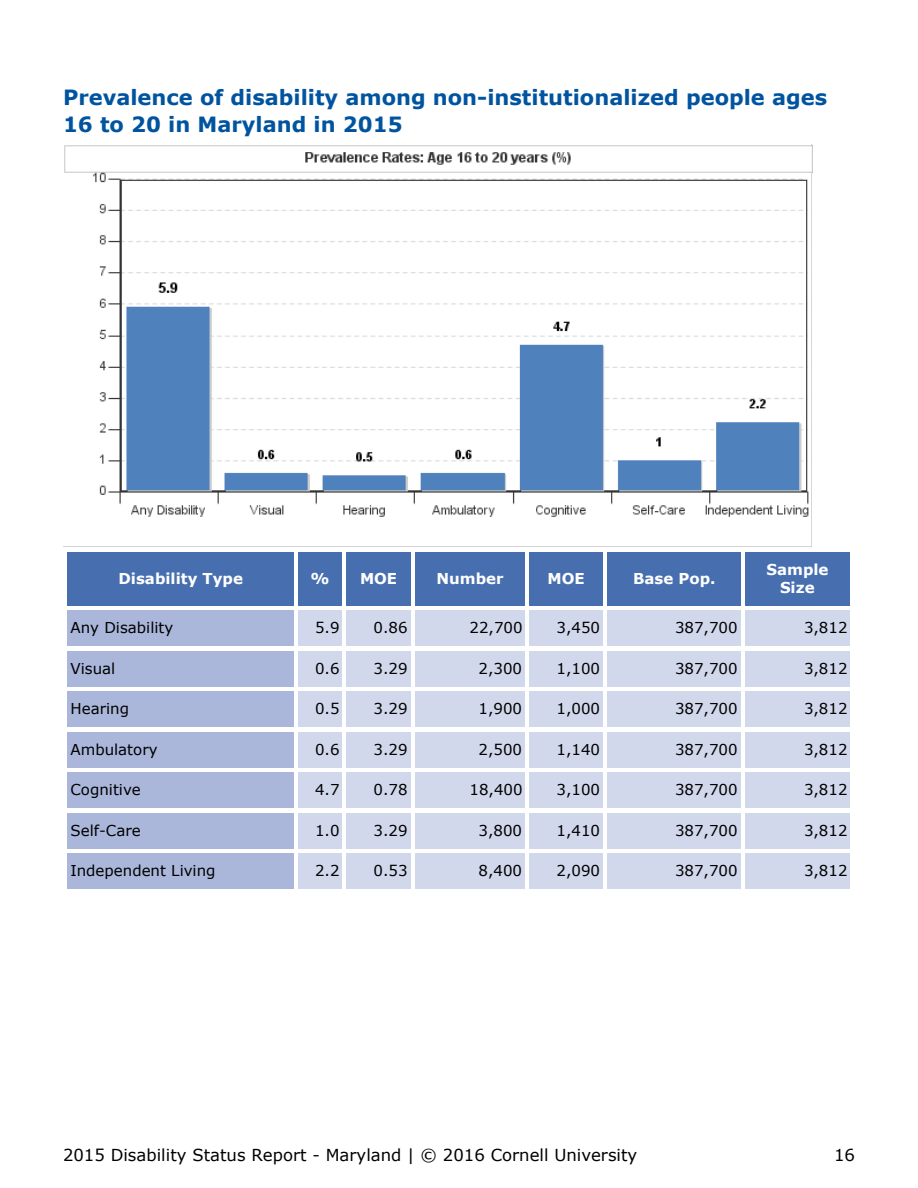
<style>
.page{position:relative;width:918px;height:1188px;background:#fff}
.page>*{position:absolute;margin:0;border:0;box-sizing:border-box;transform-origin:0 0}
.t1{font:700 21px/27px "Verdana";color:#00549f}
.t2{font:16.5px "Verdana";color:#000}
.t3{font:15px "Verdana";color:#000}
.t4{font:700 15px/18px "Verdana";color:#fff;text-align:center}
</style>
<div class="page">
<img style="left:63px;top:144px;width:750px;height:403px">
<div style="left:68px;top:552px;width:226px;height:54px;background:#476fb0"></div>
<div style="left:298px;top:552px;width:44px;height:54px;background:#476fb0"></div>
<div style="left:346px;top:552px;width:65px;height:54px;background:#476fb0"></div>
<div style="left:416px;top:552px;width:109px;height:54px;background:#476fb0"></div>
<div style="left:530px;top:552px;width:73px;height:54px;background:#476fb0"></div>
<div style="left:608px;top:552px;width:133px;height:54px;background:#476fb0"></div>
<div style="left:746px;top:552px;width:104px;height:54px;background:#476fb0"></div>
<div style="left:68px;top:610px;width:226px;height:36px;background:#aab7db"></div>
<div style="left:298px;top:610px;width:44px;height:36px;background:#d2d8ec"></div>
<div style="left:346px;top:610px;width:65px;height:36px;background:#d2d8ec"></div>
<div style="left:416px;top:610px;width:109px;height:36px;background:#d2d8ec"></div>
<div style="left:530px;top:610px;width:73px;height:36px;background:#d2d8ec"></div>
<div style="left:608px;top:610px;width:133px;height:36px;background:#d2d8ec"></div>
<div style="left:746px;top:610px;width:104px;height:36px;background:#d2d8ec"></div>
<div style="left:68px;top:651px;width:226px;height:36px;background:#aab7db"></div>
<div style="left:298px;top:651px;width:44px;height:36px;background:#d2d8ec"></div>
<div style="left:346px;top:651px;width:65px;height:36px;background:#d2d8ec"></div>
<div style="left:416px;top:651px;width:109px;height:36px;background:#d2d8ec"></div>
<div style="left:530px;top:651px;width:73px;height:36px;background:#d2d8ec"></div>
<div style="left:608px;top:651px;width:133px;height:36px;background:#d2d8ec"></div>
<div style="left:746px;top:651px;width:104px;height:36px;background:#d2d8ec"></div>
<div style="left:68px;top:692px;width:226px;height:36px;background:#aab7db"></div>
<div style="left:298px;top:692px;width:44px;height:36px;background:#d2d8ec"></div>
<div style="left:346px;top:692px;width:65px;height:36px;background:#d2d8ec"></div>
<div style="left:416px;top:692px;width:109px;height:36px;background:#d2d8ec"></div>
<div style="left:530px;top:692px;width:73px;height:36px;background:#d2d8ec"></div>
<div style="left:608px;top:692px;width:133px;height:36px;background:#d2d8ec"></div>
<div style="left:746px;top:692px;width:104px;height:36px;background:#d2d8ec"></div>
<div style="left:68px;top:732px;width:226px;height:36px;background:#aab7db"></div>
<div style="left:298px;top:732px;width:44px;height:36px;background:#d2d8ec"></div>
<div style="left:346px;top:732px;width:65px;height:36px;background:#d2d8ec"></div>
<div style="left:416px;top:732px;width:109px;height:36px;background:#d2d8ec"></div>
<div style="left:530px;top:732px;width:73px;height:36px;background:#d2d8ec"></div>
<div style="left:608px;top:732px;width:133px;height:36px;background:#d2d8ec"></div>
<div style="left:746px;top:732px;width:104px;height:36px;background:#d2d8ec"></div>
<div style="left:68px;top:772px;width:226px;height:36px;background:#aab7db"></div>
<div style="left:298px;top:772px;width:44px;height:36px;background:#d2d8ec"></div>
<div style="left:346px;top:772px;width:65px;height:36px;background:#d2d8ec"></div>
<div style="left:416px;top:772px;width:109px;height:36px;background:#d2d8ec"></div>
<div style="left:530px;top:772px;width:73px;height:36px;background:#d2d8ec"></div>
<div style="left:608px;top:772px;width:133px;height:36px;background:#d2d8ec"></div>
<div style="left:746px;top:772px;width:104px;height:36px;background:#d2d8ec"></div>
<div style="left:68px;top:813px;width:226px;height:36px;background:#aab7db"></div>
<div style="left:298px;top:813px;width:44px;height:36px;background:#d2d8ec"></div>
<div style="left:346px;top:813px;width:65px;height:36px;background:#d2d8ec"></div>
<div style="left:416px;top:813px;width:109px;height:36px;background:#d2d8ec"></div>
<div style="left:530px;top:813px;width:73px;height:36px;background:#d2d8ec"></div>
<div style="left:608px;top:813px;width:133px;height:36px;background:#d2d8ec"></div>
<div style="left:746px;top:813px;width:104px;height:36px;background:#d2d8ec"></div>
<div style="left:68px;top:854px;width:226px;height:36px;background:#aab7db"></div>
<div style="left:298px;top:854px;width:44px;height:36px;background:#d2d8ec"></div>
<div style="left:346px;top:854px;width:65px;height:36px;background:#d2d8ec"></div>
<div style="left:416px;top:854px;width:109px;height:36px;background:#d2d8ec"></div>
<div style="left:530px;top:854px;width:73px;height:36px;background:#d2d8ec"></div>
<div style="left:608px;top:854px;width:133px;height:36px;background:#d2d8ec"></div>
<div style="left:746px;top:854px;width:104px;height:36px;background:#d2d8ec"></div>
<h1 class="t1" style="left:63px;top:86px;width:766px">Prevalence of disability among non-institutionalized people ages<br>16 to 20 in Maryland in 2015</h1>
<p class="t4" style="left:118px;top:570px;width:126px">Disability Type</p>
<p class="t4" style="left:310px;top:570px;width:21px">%</p>
<p class="t4" style="left:360px;top:570px;width:39px">MOE</p>
<p class="t4" style="left:436px;top:570px;width:69px">Number</p>
<p class="t4" style="left:548px;top:570px;width:39px">MOE</p>
<p class="t4" style="left:633px;top:570px;width:84px">Base Pop.</p>
<p class="t4" style="left:766px;top:561px;width:64px">Sample<br>Size</p>
<p class="t3" style="left:70px;top:622px;width:104px">Any Disability</p>
<p class="t3" style="left:315px;top:622px;width:26px">5.9</p>
<p class="t3" style="left:374px;top:622px;width:36px">0.86</p>
<p class="t3" style="left:470px;top:622px;width:55px">22,700</p>
<p class="t3" style="left:556px;top:622px;width:45px">3,450</p>
<p class="t3" style="left:675px;top:622px;width:64px">387,700</p>
<p class="t3" style="left:804px;top:622px;width:45px">3,812</p>
<p class="t3" style="left:70px;top:662px;width:46px">Visual</p>
<p class="t3" style="left:315px;top:662px;width:26px">0.6</p>
<p class="t3" style="left:374px;top:662px;width:36px">3.29</p>
<p class="t3" style="left:478px;top:662px;width:45px">2,300</p>
<p class="t3" style="left:556px;top:662px;width:45px">1,100</p>
<p class="t3" style="left:675px;top:662px;width:64px">387,700</p>
<p class="t3" style="left:804px;top:662px;width:45px">3,812</p>
<p class="t3" style="left:70px;top:703px;width:60px">Hearing</p>
<p class="t3" style="left:315px;top:703px;width:26px">0.5</p>
<p class="t3" style="left:374px;top:703px;width:36px">3.29</p>
<p class="t3" style="left:478px;top:703px;width:45px">1,900</p>
<p class="t3" style="left:556px;top:703px;width:45px">1,000</p>
<p class="t3" style="left:675px;top:703px;width:64px">387,700</p>
<p class="t3" style="left:804px;top:703px;width:45px">3,812</p>
<p class="t3" style="left:70px;top:743px;width:89px">Ambulatory</p>
<p class="t3" style="left:315px;top:743px;width:26px">0.6</p>
<p class="t3" style="left:374px;top:743px;width:36px">3.29</p>
<p class="t3" style="left:478px;top:743px;width:45px">2,500</p>
<p class="t3" style="left:556px;top:743px;width:45px">1,140</p>
<p class="t3" style="left:675px;top:743px;width:64px">387,700</p>
<p class="t3" style="left:804px;top:743px;width:45px">3,812</p>
<p class="t3" style="left:70px;top:784px;width:72px">Cognitive</p>
<p class="t3" style="left:315px;top:784px;width:26px">4.7</p>
<p class="t3" style="left:374px;top:784px;width:36px">0.78</p>
<p class="t3" style="left:470px;top:784px;width:55px">18,400</p>
<p class="t3" style="left:556px;top:784px;width:45px">3,100</p>
<p class="t3" style="left:675px;top:784px;width:64px">387,700</p>
<p class="t3" style="left:804px;top:784px;width:45px">3,812</p>
<p class="t3" style="left:70px;top:824px;width:72px">Self-Care</p>
<p class="t3" style="left:315px;top:824px;width:26px">1.0</p>
<p class="t3" style="left:374px;top:824px;width:36px">3.29</p>
<p class="t3" style="left:478px;top:824px;width:45px">3,800</p>
<p class="t3" style="left:556px;top:824px;width:45px">1,410</p>
<p class="t3" style="left:675px;top:824px;width:64px">387,700</p>
<p class="t3" style="left:804px;top:824px;width:45px">3,812</p>
<p class="t3" style="left:70px;top:865px;width:147px">Independent Living</p>
<p class="t3" style="left:315px;top:865px;width:26px">2.2</p>
<p class="t3" style="left:374px;top:865px;width:36px">0.53</p>
<p class="t3" style="left:478px;top:865px;width:45px">8,400</p>
<p class="t3" style="left:556px;top:865px;width:45px">2,090</p>
<p class="t3" style="left:675px;top:865px;width:64px">387,700</p>
<p class="t3" style="left:804px;top:865px;width:45px">3,812</p>
<p class="t2" style="left:63px;top:1148px;width:576px">2015 Disability Status Report - Maryland | © 2016 Cornell University</p>
<p class="t2" style="left:834px;top:1148px;width:22px">16</p>
</div>
